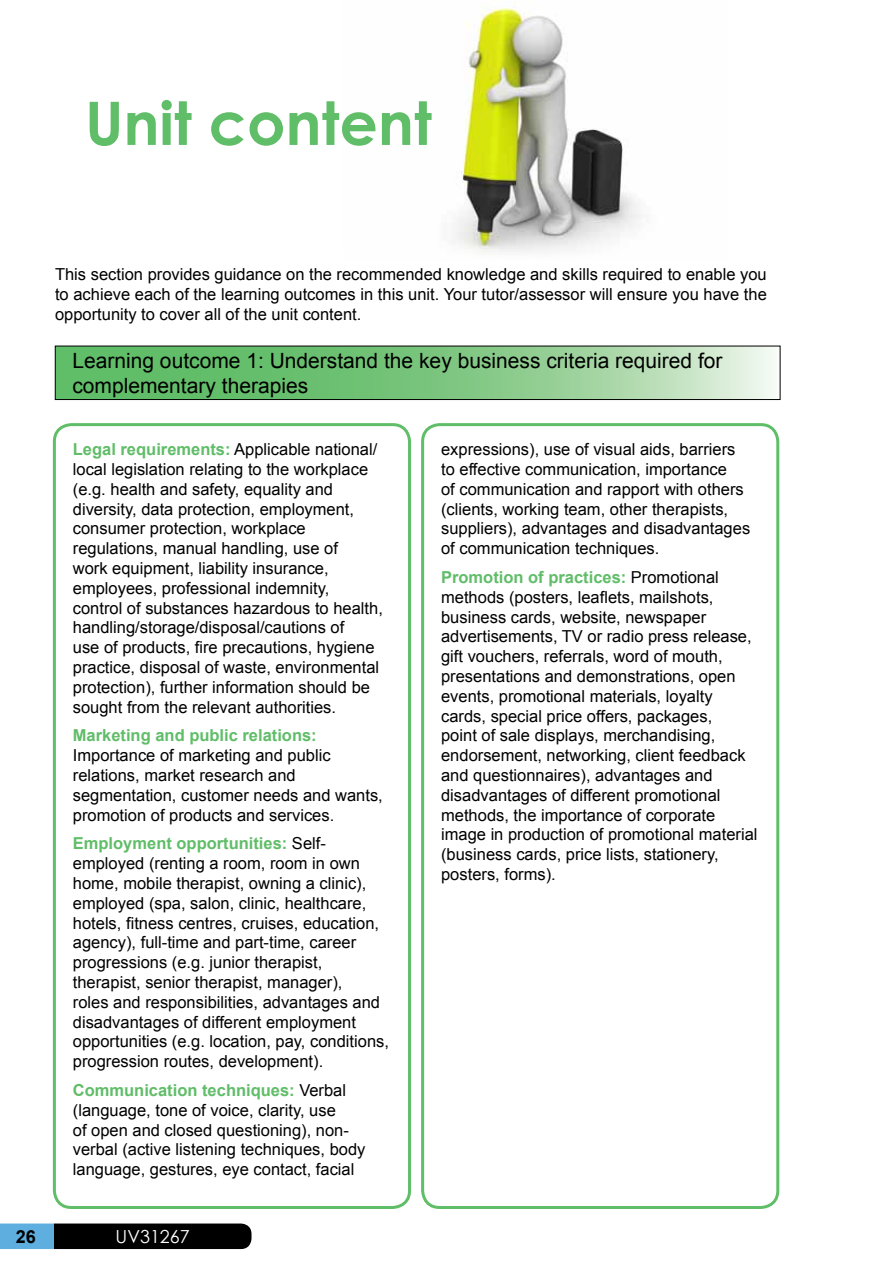
<style>
.page{position:relative;width:893px;height:1263px;background:#fff}
.page>*{position:absolute;margin:0;border:0;box-sizing:border-box;transform-origin:0 0}
.t1{font:700 60px "Century Gothic";color:#60bd68}
.t2{font:21px/25.2px "Arial";color:#000}
.t3{font:18px "Century Gothic";color:#fff}
.t4{font:700 18px "Arial";color:#000}
.t5{font:16.5px/19.8px "Arial";color:#000}
.t6{font:700 16.5px "Arial";color:#60bd68}
.s1{font-weight:700;color:#60bd68}
</style>
<div class="page">
<img style="left:452px;top:3px;width:190px;height:251px">
<svg style="left:57px;top:348px;width:715px;height:50px;background:#87cb8b"></svg>
<div style="left:55px;top:346px;width:725px;height:54px;border:1px solid #000"></div>
<svg style="left:0;top:1223px;width:251px;height:26px;background:#1a2b35"></svg>
<div style="left:53px;top:423px;width:358px;height:786px;border:3px solid #60bd68;border-radius:17px"></div>
<div style="left:421px;top:423px;width:358px;height:786px;border:3px solid #60bd68;border-radius:17px"></div>
<h1 class="t1" style="left:85px;top:78px;width:348px">Unit content</h1>
<p class="t5" style="left:55px;top:265px;width:713px;text-align:justify">This section provides guidance on the recommended knowledge and skills required to enable you to achieve each of the learning outcomes in this unit. Your tutor/assessor will ensure you have the opportunity to cover all of the unit content.</p>
<p class="t2" style="left:72px;top:348px;width:652px">Learning outcome 1: Understand the key business criteria required for complementary therapies</p>
<p class="t5" style="left:73px;top:440px;width:312px"><span class="s1">Legal requirements:</span> Applicable national/ local legislation relating to the workplace (e.g. health and safety, equality and diversity, data protection, employment, consumer protection, workplace regulations, manual handling, use of<br>work equipment, liability insurance, employees, professional indemnity, control of substances hazardous to health, handling/storage/disposal/cautions of<br>use of products, fire precautions, hygiene practice, disposal of waste, environmental protection), further information should be sought from the relevant authorities.</p>
<p class="t6" style="left:73px;top:725px;width:245px">Marketing and public relations:</p>
<p class="t5" style="left:73px;top:746px;width:311px">Importance of marketing and public relations, market research and segmentation, customer needs and wants, promotion of products and services.</p>
<p class="t5" style="left:73px;top:834px;width:318px"><span class="s1">Employment opportunities:</span> Self&shy;employed (renting a room, room in own home, mobile therapist, owning a clinic), employed (spa, salon, clinic, healthcare, hotels, fitness centres, cruises, education, agency), full-time and part-time, career progressions (e.g. junior therapist, therapist, senior therapist, manager),<br>roles and responsibilities, advantages and disadvantages of different employment opportunities (e.g. location, pay, conditions, progression routes, development).</p>
<p class="t5" style="left:73px;top:1080px;width:294px"><span class="s1">Communication techniques:</span> Verbal (language, tone of voice, clarity, use<br>of open and closed questioning), non&shy;verbal (active listening techniques, body language, gestures, eye contact, facial</p>
<p class="t4" style="left:16px;top:1225px;width:22px">26</p>
<p class="t3" style="left:116px;top:1223px;width:76px">UV31267</p>
<p class="t5" style="left:441px;top:440px;width:311px">expressions), use of visual aids, barriers to effective communication, importance<br>of communication and rapport with others (clients, working team, other therapists, suppliers), advantages and disadvantages of communication techniques.</p>
<p class="t5" style="left:441px;top:567px;width:318px"><span class="s1">Promotion of practices:</span> Promotional methods (posters, leaflets, mailshots, business cards, website, newspaper advertisements, TV or radio press release, gift vouchers, referrals, word of mouth, presentations and demonstrations, open events, promotional materials, loyalty cards, special price offers, packages,<br>point of sale displays, merchandising, endorsement, networking, client feedback and questionnaires), advantages and disadvantages of different promotional methods, the importance of corporate image in production of promotional material (business cards, price lists, stationery, posters, forms).</p>
</div>
